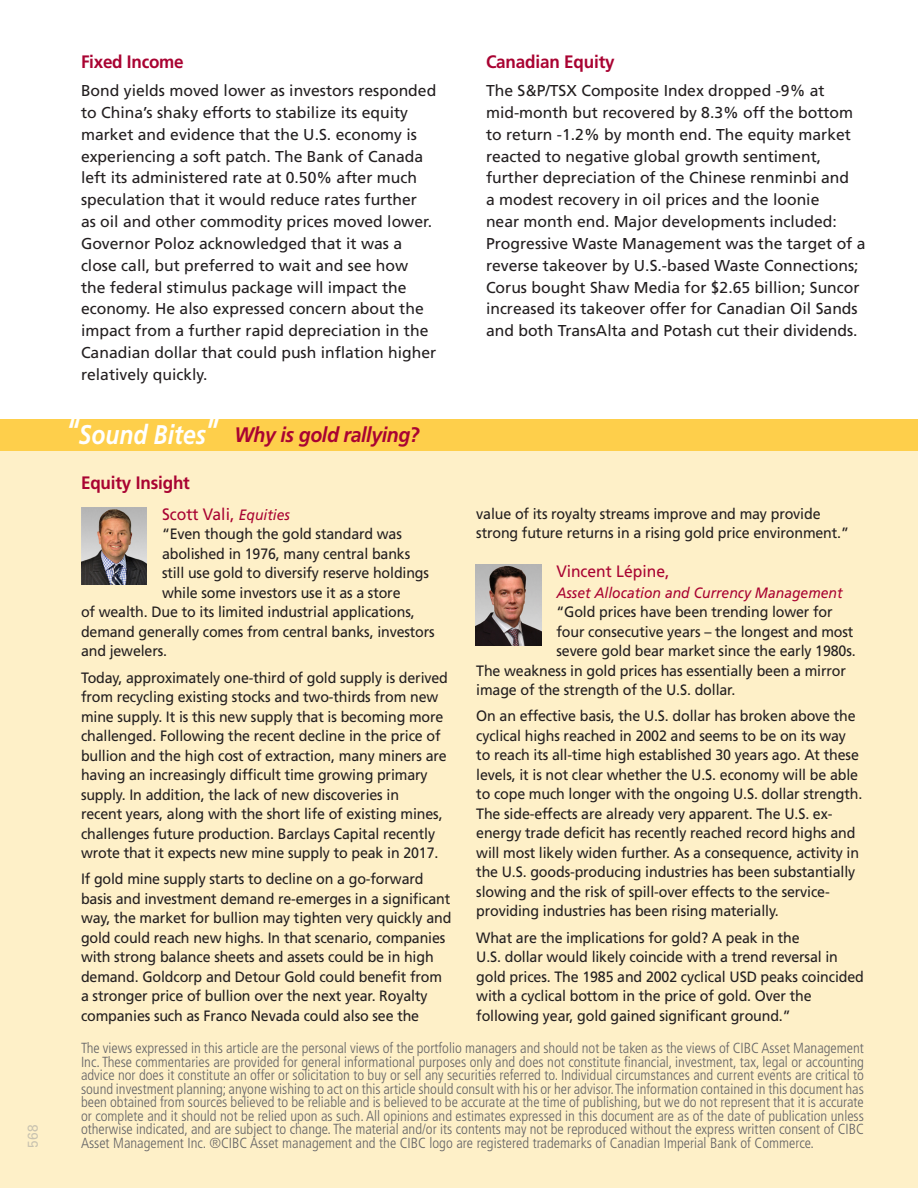
<style>
.page{position:relative;width:918px;height:1188px;background:#fff}
.page>*{position:absolute;margin:0;border:0;box-sizing:border-box;transform-origin:0 0}
.Document_Header{font:italic 700 27px "Frutiger LT";color:#fff;scale:.85 1}
.Document_Header-2{font:italic 700 21px "Frutiger LT";letter-spacing:-.02em;color:#a90332;scale:.93 1}
.Subheader{font:700 18px "Frutiger LT";letter-spacing:-.01em;color:#a90332;scale:.95 1}
.Manager_Name{font:16.5px "Frutiger LT";color:#a90332;scale:.95 1}
.Copy{font:15.75px/21.9px "Frutiger LT";color:#231f20}
.Manager_Insight{font:15px/19.5px "Frutiger LT";letter-spacing:-.01em;color:#231f20;scale:.95 1}
.Manager_Name-2{font:italic 15px "Frutiger LT";color:#a90332;scale:.93 1}
.Disclaimer{font:300 condensed 14.7px/13.5px "Frutiger LT";color:#636366;text-align:justify}
.t1{font:14.25px "Univers";color:#939598;scale:.95 1}
.s1{font-size:40.5px}
.s2{font-style:italic;font-size:15px}
</style>
<div class="page">
<div style="left:0;top:419px;width:918px;height:769px;background:#fef0c8"></div>
<img style="left:81px;top:508px;width:66px;height:77px">
<img style="left:476px;top:565px;width:66px;height:81px">
<div style="left:0;top:419px;width:918px;height:32px;background:#fecf4b"></div>
<p class="t1" style="left:24px;top:1148px;width:25px;rotate:-90deg">568</p>
<p class="Subheader" style="left:81px;top:51px;width:110px">Fixed Income</p>
<p class="Copy" style="left:81px;top:80px;width:357px">Bond yields moved lower as investors responded to China’s shaky efforts to stabilize its equity market and evidence that the U.S. economy is experiencing a soft patch. The Bank of Canada left its administered rate at 0.50% after much speculation that it would reduce rates further<br>as oil and other commodity prices moved lower.<br>Governor Poloz acknowledged that it was a close call, but preferred to wait and see how the federal stimulus package will impact the economy. He also expressed concern about the impact from a further rapid depreciation in the Canadian dollar that could push inflation higher relatively quickly.</p>
<p class="Document_Header" style="left:67px;top:419px;width:179px"><span class="s1">“</span>Sound Bites<span class="s1">”</span></p>
<p class="Subheader" style="left:81px;top:472px;width:116px">Equity Insight</p>
<p class="Document_Header-2" style="left:234px;top:422px;width:201px">Why is gold rallying?</p>
<p class="Manager_Name" style="left:162px;top:504px;width:136px">Scott Vali, <span class="s2">Equities</span></p>
<p class="Manager_Insight" style="left:162px;top:524px;width:254px">“Even though the gold standard was</p>
<p class="Manager_Insight" style="left:162px;top:544px;width:263px">abolished in 1976, many central banks</p>
<p class="Manager_Insight" style="left:162px;top:563px;width:283px">still use gold to diversify reserve holdings</p>
<p class="Manager_Insight" style="left:162px;top:583px;width:253px">while some investors use it as a store</p>
<p class="Manager_Insight" style="left:81px;top:602px;width:353px">of wealth. Due to its limited industrial applications,</p>
<p class="Manager_Insight" style="left:81px;top:622px;width:374px">demand generally comes from central banks, investors</p>
<p class="Manager_Insight" style="left:81px;top:641px;width:92px">and jewelers.</p>
<p class="Manager_Insight" style="left:81px;top:668px;width:388px">Today, approximately one-third of gold supply is derived from recycling existing stocks and two-thirds from new mine supply. It is this new supply that is becoming more challenged. Following the recent decline in the price of bullion and the high cost of extraction, many miners are having an increasingly difficult time growing primary supply. In addition, the lack of new discoveries in<br>recent years, along with the short life of existing mines, challenges future production. Barclays Capital recently wrote that it expects new mine supply to peak in 2017.</p>
<p class="Manager_Insight" style="left:81px;top:869px;width:391px">If gold mine supply starts to decline on a go-forward basis and investment demand re-emerges in a significant way, the market for bullion may tighten very quickly and gold could reach new highs. In that scenario, companies with strong balance sheets and assets could be in high demand. Goldcorp and Detour Gold could benefit from a stronger price of bullion over the next year. Royalty companies such as Franco Nevada could also see the</p>
<p class="Subheader" style="left:486px;top:51px;width:137px">Canadian Equity</p>
<p class="Copy" style="left:486px;top:80px;width:381px">The S&amp;P/TSX Composite Index dropped -9% at mid-month but recovered by 8.3% off the bottom to return -1.2% by month end. The equity market reacted to negative global growth sentiment, further depreciation of the Chinese renminbi and<br>a modest recovery in oil prices and the loonie<br>near month end. Major developments included:<br>Progressive Waste Management was the target of a reverse takeover by U.S.-based Waste Connections; Corus bought Shaw Media for $2.65 billion; Suncor increased its takeover offer for Canadian Oil Sands and both TransAlta and Potash cut their dividends.</p>
<p class="Manager_Insight" style="left:476px;top:504px;width:394px">value of its royalty streams improve and may provide strong future returns in a rising gold price environment.”</p>
<p class="Manager_Name" style="left:556px;top:561px;width:120px">Vincent Lépine,</p>
<p class="Manager_Name-2" style="left:556px;top:584px;width:309px">Asset Allocation and Currency Management</p>
<p class="Manager_Insight" style="left:556px;top:602px;width:292px">“Gold prices have been trending lower for</p>
<p class="Manager_Insight" style="left:556px;top:622px;width:314px">four consecutive years – the longest and most</p>
<p class="Manager_Insight" style="left:556px;top:641px;width:317px">severe gold bear market since the early 1980s.</p>
<p class="Manager_Insight" style="left:476px;top:661px;width:391px">The weakness in gold prices has essentially been a mirror</p>
<p class="Manager_Insight" style="left:476px;top:680px;width:274px">image of the strength of the U.S. dollar.</p>
<p class="Manager_Insight" style="left:476px;top:706px;width:408px">On an effective basis, the U.S. dollar has broken above the cyclical highs reached in 2002 and seems to be on its way to reach its all-time high established 30 years ago. At these levels, it is not clear whether the U.S. economy will be able to cope much longer with the ongoing U.S. dollar strength.<br>The side-effects are already very apparent. The U.S. ex&shy;energy trade deficit has recently reached record highs and will most likely widen further. As a consequence, activity in the U.S. goods-producing industries has been substantially slowing and the risk of spill-over effects to the service&shy;providing industries has been rising materially.</p>
<p class="Manager_Insight" style="left:476px;top:928px;width:410px">What are the implications for gold? A peak in the<br>U.S. dollar would likely coincide with a trend reversal in gold prices. The 1985 and 2002 cyclical USD peaks coincided with a cyclical bottom in the price of gold. Over the following year, gold gained significant ground.”</p>
<p class="Disclaimer" style="left:81px;top:1041px;width:785px">The views expressed in this article are the personal views of the portfolio managers and should not be taken as the views of CIBC Asset Management Inc. These commentaries are provided for general informational purposes only and does not constitute financial, investment, tax, legal or accounting advice nor does it constitute an offer or solicitation to buy or sell any securities referred to. Individual circumstances and current events are critical to sound investment planning; anyone wishing to act on this article should consult with his or her advisor. The information contained in this document has been obtained from sources believed to be reliable and is believed to be accurate at the time of publishing, but we do not represent that it is accurate or complete and it should not be relied upon as such. All opinions and estimates expressed in this document are as of the date of publication unless otherwise indicated, and are subject to change. The material and/or its contents may not be reproduced without the express written consent of CIBC Asset Management Inc. ®CIBC Asset management and the CIBC logo are registered trademarks of Canadian Imperial Bank of Commerce.</p>
</div>
